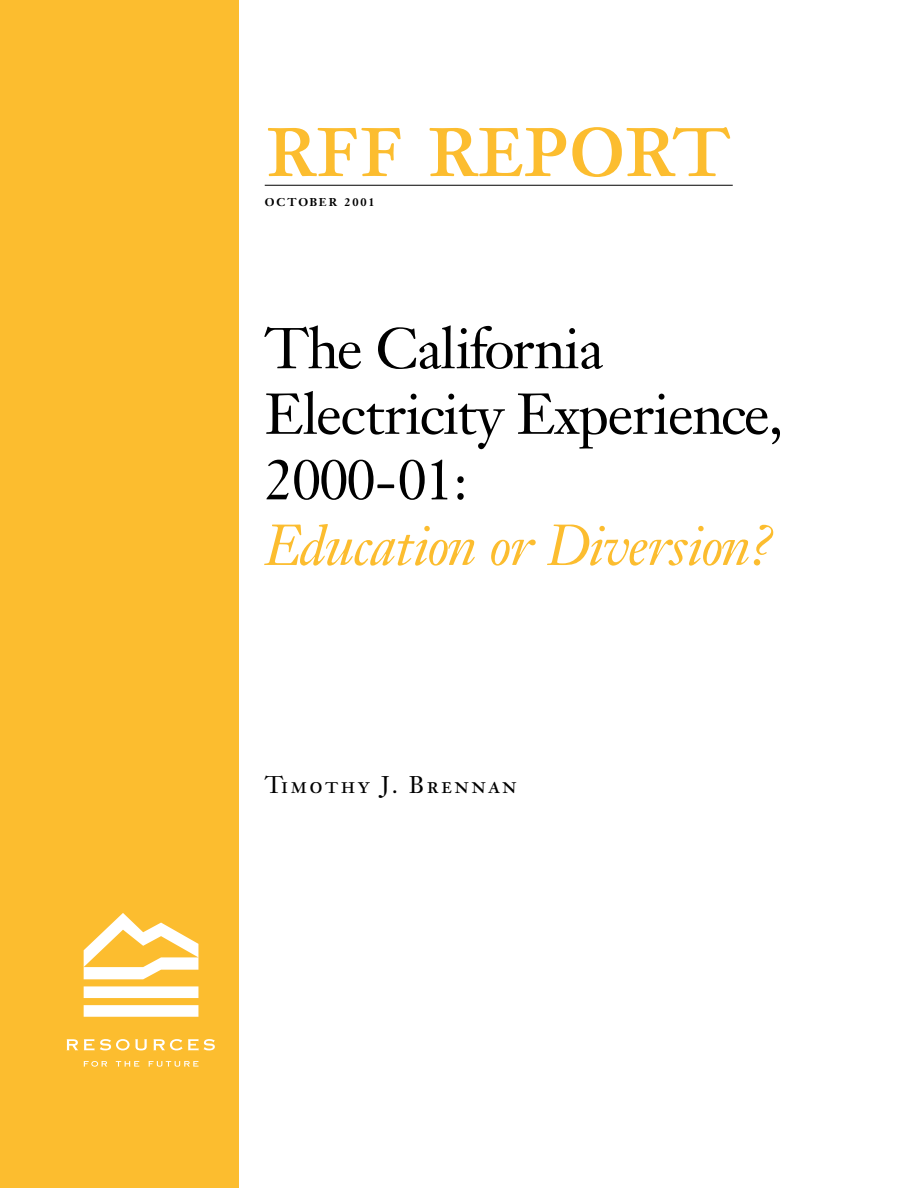
<style>
.page{position:relative;width:918px;height:1188px;background:#fff}
.page>*{position:absolute;margin:0;border:0;box-sizing:border-box;transform-origin:0 0}
.t1{font:105.6px "Janson Text Roman SC";letter-spacing:-.03em;color:#fcbd2f}
.t2{font:56.7px/65.6px "Janson Text";letter-spacing:-.03em;color:#000}
.t3{font:23.85px "Janson Text Roman SC";letter-spacing:.1em;color:#000}
.t4{font:700 11.1px "Janson Text";letter-spacing:.165em;color:#000}
.s1{font-family:"Janson Text Roman SC"}
.s2{font-style:italic;color:#fcbd2f}
</style>
<div class="page">
<div style="left:0;top:0;width:239px;height:1188px;background:#fcbd2f"></div>
<hr style="left:265px;top:185px;width:468px;height:1px;background:#000">
<svg style="left:84px;top:913px;width:114px;height:104px"></svg>
<svg style="left:67px;top:1039px;width:11px;height:11px"></svg>
<svg style="left:84px;top:1039px;width:10px;height:11px"></svg>
<svg style="left:100px;top:1039px;width:47px;height:11px"></svg>
<svg style="left:153px;top:1039px;width:62px;height:11px"></svg>
<svg style="left:84px;top:1061px;width:23px;height:6px"></svg>
<svg style="left:116px;top:1061px;width:23px;height:6px"></svg>
<svg style="left:148px;top:1061px;width:50px;height:6px"></svg>
<h1 class="t1" style="left:265px;top:96px;width:468px">rff report</h1>
<p class="t4" style="left:265px;top:197px;width:111px">OCTOBER 2001</p>
<p class="t2" style="left:265px;top:321px;width:520px">The California<br>Electricity Experience,<br>2000-01<span class="s1">:<br></span><span class="s2">Education or Diversion?</span></p>
<p class="t3" style="left:265px;top:775px;width:254px">Timothy J. Brennan</p>
</div>
